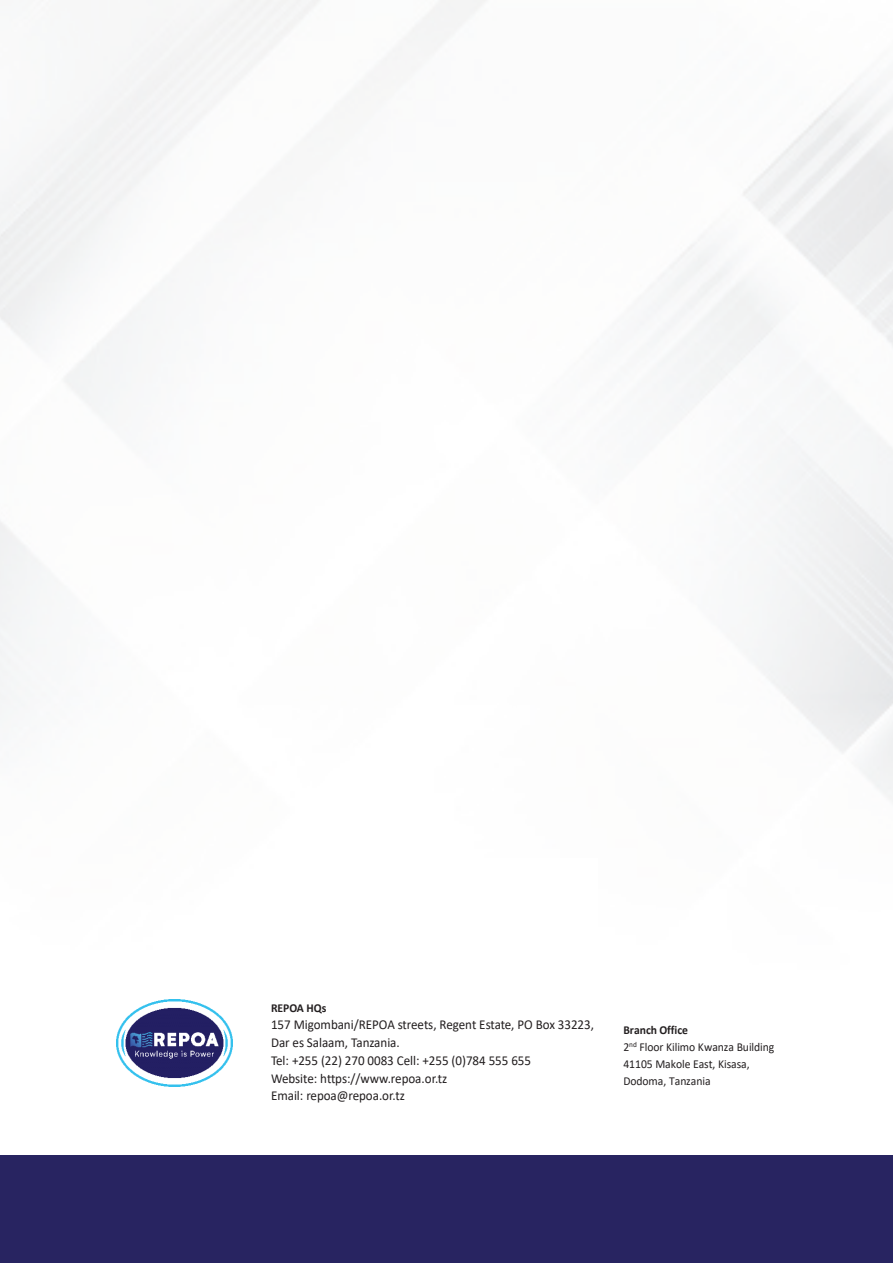
<style>
.page{position:relative;width:893px;height:1263px;background:#fff}
.page>*{position:absolute;margin:0;border:0;box-sizing:border-box;transform-origin:0 0}
.t1{font:13.65px/17.9px "Calibri";letter-spacing:-.005em;color:#231f20;scale:.96 1}
.t2{font:12.15px/16.8px "Calibri";letter-spacing:-.005em;color:#231f20;scale:.96 1}
.t3{font:700 12.15px "Calibri";color:#231f20;scale:.96 1}
.s1{font-weight:700}
</style>
<div class="page">
<img style="left:0;top:0;width:893px;height:1087px">
<div style="left:0;top:1155px;width:893px;height:108px;background:#282461"></div>
<div style="left:395px;top:858px;width:203px;height:77px;background:#fff"></div>
<img style="left:117px;top:999px;width:115px;height:87px">
<p class="t3" style="left:271px;top:999px;width:59px">REPOA HQs</p>
<p class="t1" style="left:271px;top:1015px;width:338px">157 Migombani/REPOA streets, Regent Estate, PO Box 33223, Dar es Salaam, Tanzania.<br>Tel: +255 (22) 270 0083 Cell: +255 (0)784 555 655<br>Website: https://www.repoa.or.tz<br>Email: repoa@repoa.or.tz</p>
<p class="t2" style="left:623px;top:1021px;width:159px"><span class="s1">Branch Office<br></span>2<sup>nd</sup> Floor Kilimo Kwanza Building<br>41105 Makole East, Kisasa,<br>Dodoma, Tanzania</p>
</div>
